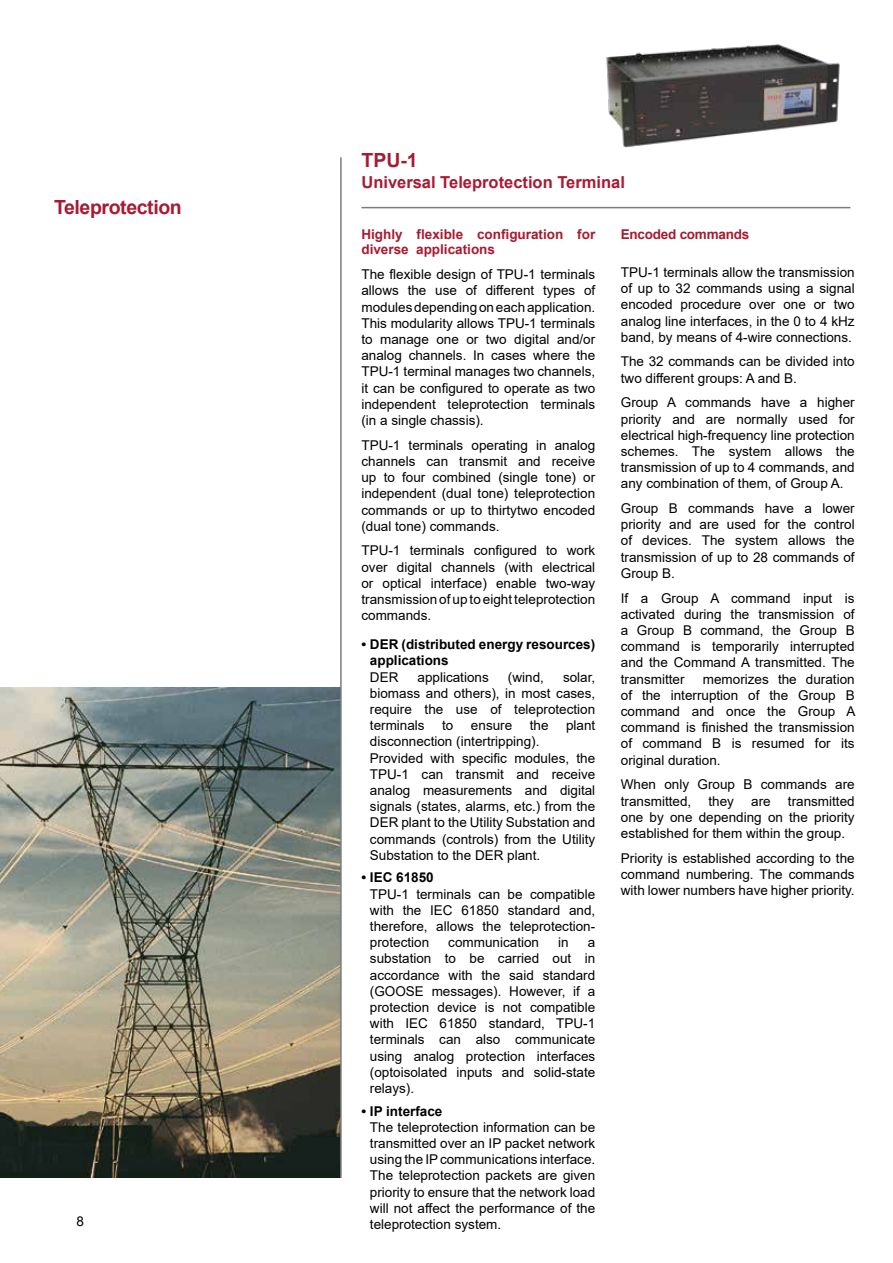
<style>
.page{position:relative;width:893px;height:1263px;background:#fff}
.page>*{position:absolute;margin:0;border:0;box-sizing:border-box;transform-origin:0 0}
.t1{font:700 19.5px "Arial";letter-spacing:-.02em;color:#a81a31}
.t2{font:700 16.5px "Arial";color:#a81a31}
.t3{font:13.5px/16.2px "Arial";color:#000;text-align:justify}
.t4{font:700 13.5px/16.2px "Arial";color:#000}
.t5{font:700 13.5px/15px "Arial";color:#a81a31}
.t6{font:700 13.5px "Arial";letter-spacing:-.02em;color:#a81a31}
</style>
<div class="page">
<img style="left:606px;top:44px;width:234px;height:104px">
<img style="left:0;top:688px;width:340px;height:490px">
<hr style="left:340px;top:157px;width:2px;height:1021px;background:#7b7c7e">
<hr style="left:361px;top:207px;width:489px;height:1px;background:#7b7c7e">
<h1 class="t1" style="left:54px;top:193px;width:129px">Teleprotection</h1>
<p class="t3" style="left:77px;top:1213px;width:9px">8</p>
<h1 class="t1" style="left:361px;top:147px;width:58px">TPU-1</h1>
<p class="t2" style="left:361px;top:171px;width:265px">Universal Teleprotection Terminal</p>
<p class="t5" style="left:361px;top:227px;width:235px">Highly flexible configuration for diverse applications</p>
<p class="t3" style="left:361px;top:266px;width:235px">The flexible design of TPU‑1 terminals allows the use of different types of modules depending on each application.<br>This modularity allows TPU‑1 terminals to manage one or two digital and/or analog channels. In cases where the TPU‑1 terminal manages two channels, it can be configured to operate as two independent teleprotection terminals (in a single chassis).</p>
<p class="t3" style="left:361px;top:437px;width:235px">TPU‑1 terminals operating in analog channels can transmit and receive up to four combined (single tone) or independent (dual tone) teleprotection commands or up to thirtytwo encoded (dual tone) commands.</p>
<p class="t3" style="left:361px;top:542px;width:235px">TPU‑1 terminals configured to work over digital channels (with electrical or optical interface) enable two‑way transmission of up to eight teleprotection commands.</p>
<p class="t4" style="left:370px;top:636px;width:227px;text-indent:-9px">• DER (distributed energy resources) applications</p>
<p class="t3" style="left:370px;top:669px;width:30px">DER</p>
<p class="t3" style="left:418px;top:669px;width:73px">applications</p>
<p class="t3" style="left:508px;top:669px;width:38px">(wind,</p>
<p class="t3" style="left:370px;top:669px;width:227px;text-indent:193px">solar, biomass and others), in most cases, require the use of teleprotection terminals</p>
<p class="t3" style="left:442px;top:717px;width:13px">to</p>
<p class="t3" style="left:471px;top:717px;width:43px">ensure</p>
<p class="t3" style="left:530px;top:717px;width:20px">the</p>
<p class="t3" style="left:566px;top:717px;width:31px">plant</p>
<p class="t3" style="left:370px;top:733px;width:227px;text-align:left">disconnection (intertripping).<br>Provided with specific modules, the TPU‑1 can transmit and receive analog measurements and digital signals (states, alarms, etc.) from the DER plant to the Utility Substation and commands (controls) from the Utility Substation to the DER plant.</p>
<p class="t4" style="left:361px;top:870px;width:74px">• IEC 61850</p>
<p class="t3" style="left:370px;top:886px;width:227px">TPU‑1 terminals can be compatible with the IEC 61850 standard and, therefore, allows the teleprotection&shy;protection</p>
<p class="t3" style="left:448px;top:934px;width:92px">communication</p>
<p class="t3" style="left:558px;top:934px;width:12px">in</p>
<p class="t3" style="left:370px;top:934px;width:227px;text-indent:218px">a substation to be carried out in accordance with the said standard (GOOSE messages). However, if a protection device is not compatible with IEC 61850 standard, TPU‑1 terminals can also communicate using analog protection interfaces (optoisolated inputs and solid-state relays).</p>
<p class="t4" style="left:361px;top:1103px;width:83px">• IP interface</p>
<p class="t3" style="left:370px;top:1119px;width:227px">The teleprotection information can be transmitted over an IP packet network using the IP communications interface.<br>The teleprotection packets are given priority to ensure that the network load will not affect the performance of the teleprotection system.</p>
<p class="t6" style="left:621px;top:225px;width:130px">Encoded commands</p>
<p class="t3" style="left:621px;top:264px;width:235px">TPU‑1 terminals allow the transmission of up to 32 commands using a signal encoded procedure over one or two analog line interfaces, in the 0 to 4 kHz band, by means of 4-wire connections.</p>
<p class="t3" style="left:621px;top:353px;width:235px">The 32 commands can be divided into two different groups: A and B.</p>
<p class="t3" style="left:621px;top:394px;width:235px">Group A commands have a higher priority and are normally used for electrical high-frequency line protection schemes. The system allows the transmission of up to 4 commands, and any combination of them, of Group A.</p>
<p class="t3" style="left:621px;top:500px;width:235px">Group B commands have a lower priority and are used for the control of devices. The system allows the transmission of up to 28 commands of Group B.</p>
<p class="t3" style="left:621px;top:590px;width:235px">If a Group A command input is activated during the transmission of a Group B command, the Group B command is temporarily interrupted and the Command A transmitted. The transmitter</p>
<p class="t3" style="left:621px;top:671px;width:236px;text-indent:82px">memorizes the duration of the interruption of the Group B command and once the Group A command is finished the transmission of command B is resumed for its original duration.</p>
<p class="t3" style="left:621px;top:776px;width:235px">When only Group B commands are transmitted,</p>
<p class="t3" style="left:621px;top:792px;width:235px;text-indent:167px">transmitted one by one depending on the priority established for them within the group.</p>
<p class="t3" style="left:621px;top:850px;width:235px">Priority is established according to the command numbering. The commands with lower numbers have higher priority.</p>
<p class="t3" style="left:708px;top:792px;width:27px">they</p>
<p class="t3" style="left:751px;top:792px;width:21px">are</p>
</div>
